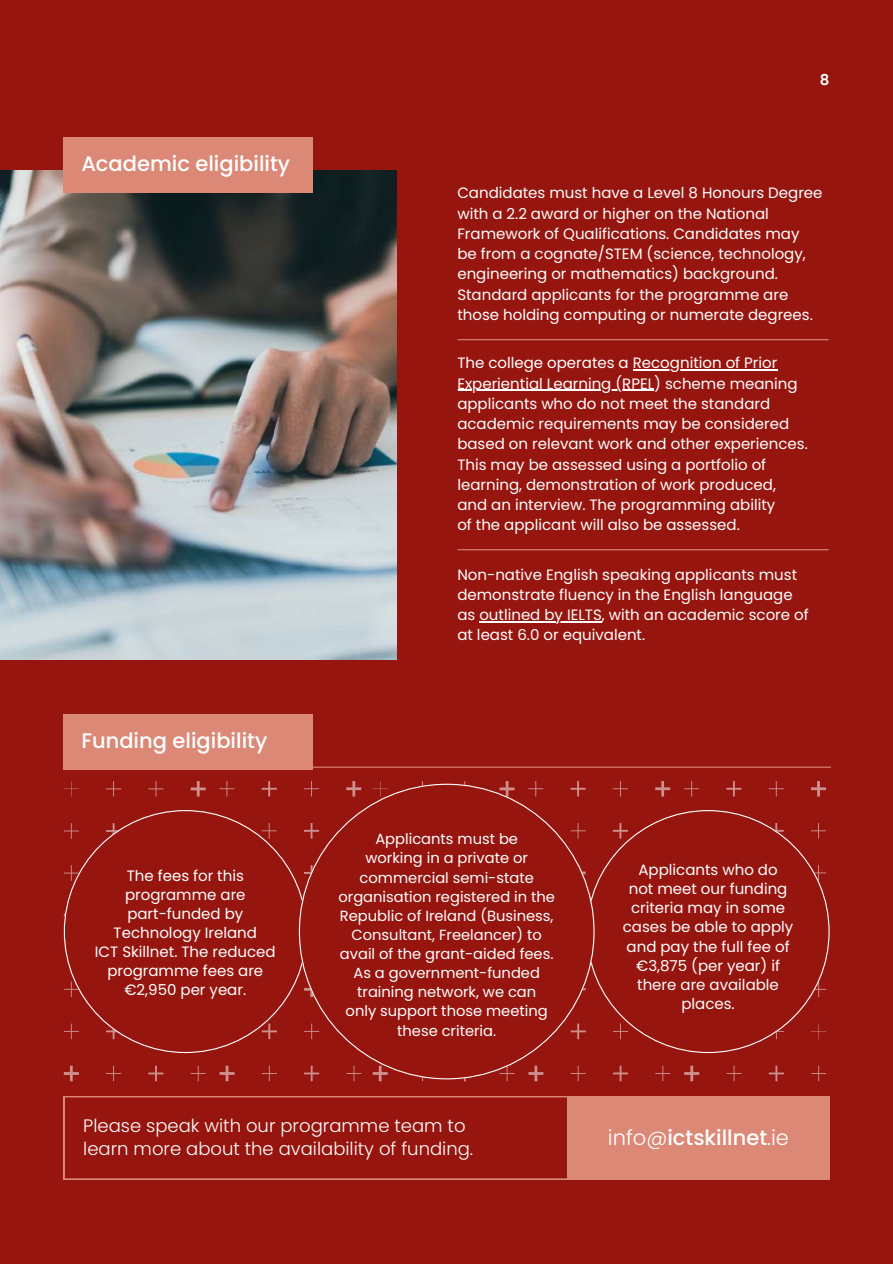
<style>
.page{position:relative;width:893px;height:1264px;background:#fff}
.page>*{position:absolute;margin:0;border:0;box-sizing:border-box;transform-origin:0 0}
.t1{font:500 21px "Poppins";color:#fff}
.t2{font:300 18px/22.5px "Poppins";color:#fff}
.t3{font:15px/20.2px "Poppins";color:#fff}
.t4{font:600 15px "Poppins";color:#fff}
.t5{font:14.7px/19.2px "Poppins";color:#fff;text-align:center}
.s1{font-weight:300}
</style>
<div class="page">
<div style="left:0;top:0;width:892px;height:1263px;background:#97150f"></div>
<img style="left:0;top:170px;width:396px;height:489px">
<div style="left:64px;top:713px;width:249px;height:56px;background:#db8976"></div>
<div style="left:64px;top:137px;width:249px;height:55px;background:#db8976"></div>
<svg style="left:64px;top:1096px;width:503px;height:83px"></svg>
<svg style="left:64px;top:781px;width:15px;height:15px"></svg>
<svg style="left:106px;top:781px;width:15px;height:15px"></svg>
<svg style="left:148px;top:781px;width:15px;height:15px"></svg>
<svg style="left:191px;top:781px;width:15px;height:15px"></svg>
<svg style="left:64px;top:1065px;width:15px;height:16px"></svg>
<svg style="left:106px;top:1065px;width:15px;height:16px"></svg>
<svg style="left:148px;top:1065px;width:15px;height:16px"></svg>
<svg style="left:191px;top:1065px;width:15px;height:16px"></svg>
<svg style="left:262px;top:781px;width:15px;height:15px"></svg>
<svg style="left:219px;top:781px;width:15px;height:15px"></svg>
<svg style="left:219px;top:1065px;width:15px;height:16px"></svg>
<svg style="left:262px;top:1065px;width:15px;height:16px"></svg>
<svg style="left:655px;top:781px;width:15px;height:15px"></svg>
<svg style="left:612px;top:781px;width:16px;height:15px"></svg>
<svg style="left:811px;top:781px;width:15px;height:15px"></svg>
<svg style="left:768px;top:781px;width:15px;height:15px"></svg>
<svg style="left:726px;top:781px;width:15px;height:15px"></svg>
<svg style="left:684px;top:781px;width:15px;height:15px"></svg>
<svg style="left:613px;top:1065px;width:15px;height:16px"></svg>
<svg style="left:655px;top:1065px;width:15px;height:16px"></svg>
<svg style="left:684px;top:1065px;width:15px;height:16px"></svg>
<svg style="left:726px;top:1065px;width:15px;height:16px"></svg>
<svg style="left:768px;top:1065px;width:15px;height:16px"></svg>
<svg style="left:811px;top:1065px;width:15px;height:16px"></svg>
<svg style="left:64px;top:810px;width:235px;height:243px"></svg>
<svg style="left:594px;top:810px;width:235px;height:243px"></svg>
<svg style="left:299px;top:783px;width:295px;height:296px"></svg>
<div style="left:567px;top:1096px;width:262px;height:83px;background:#db8976"></div>
<hr style="left:64px;top:766px;width:766px;height:1px;background:#db8976">
<hr style="left:632px;top:369px;width:145px;height:1px;background:#fff">
<hr style="left:457px;top:390px;width:197px;height:1px;background:#fff">
<hr style="left:479px;top:621px;width:122px;height:1px;background:#fff">
<hr style="left:457px;top:339px;width:371px;height:1px;background:#db8976">
<hr style="left:457px;top:549px;width:371px;height:1px;background:#db8976">
<h1 class="t1" style="left:81px;top:149px;width:210px">Academic eligibility</h1>
<h1 class="t1" style="left:81px;top:726px;width:187px">Funding eligibility</h1>
<p class="t3" style="left:95px;top:865px;width:182px;line-height:19.2px;text-align:center">The fees for this programme are part-funded by<br>Technology Ireland<br>ICT Skillnet. The reduced programme fees are €2,950 per year.</p>
<p class="t4" style="left:819px;top:70px;width:11px">8</p>
<p class="t3" style="left:457px;top:183px;width:366px">Candidates must have a Level 8 Honours Degree with a 2.2 award or higher on the National Framework of Qualifications. Candidates may be from a cognate/STEM (science, technology, engineering or mathematics) background.<br>Standard applicants for the programme are those holding computing or numerate degrees.</p>
<p class="t3" style="left:457px;top:353px;width:352px">The college operates a Recognition of Prior Experiential Learning (RPEL) scheme meaning applicants who do not meet the standard academic requirements may be considered based on relevant work and other experiences.<br>This may be assessed using a portfolio of learning, demonstration of work produced, and an interview. The programming ability<br>of the applicant will also be assessed.</p>
<p class="t3" style="left:457px;top:564px;width:353px">Non-native English speaking applicants must demonstrate fluency in the English language as outlined by IELTS, with an academic score of at least 6.0 or equivalent.</p>
<p class="t5" style="left:338px;top:829px;width:218px">Applicants must be<br>working in a private or commercial semi-state organisation registered in the<br>Republic of Ireland (Business,<br>Consultant, Freelancer) to avail of the grant-aided fees.<br>As a government-funded training network, we can<br>only support those meeting these criteria.</p>
<p class="t3" style="left:622px;top:860px;width:172px;line-height:19.2px;text-align:center">Applicants who do<br>not meet our funding criteria may in some cases be able to apply and pay the full fee of €3,875 (per year) if there are available places.</p>
<p class="t2" style="left:83px;top:1114px;width:391px">Please speak with our programme team to learn more about the availability of funding.</p>
<h1 class="t1" style="left:608px;top:1122px;width:182px"><span class="s1">info@</span>ictskillnet<span class="s1">.ie</span></h1>
</div>
